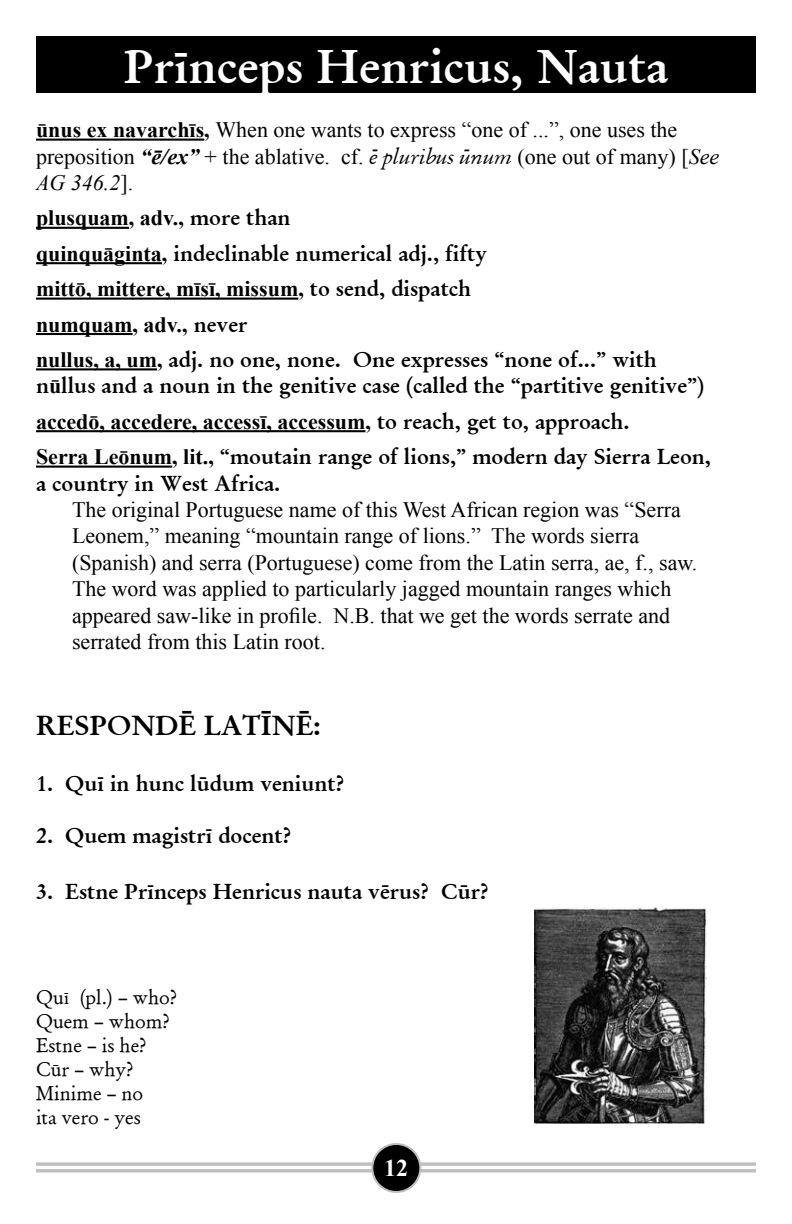
<style>
.page{position:relative;width:792px;height:1224px;background:#fff}
.page>*{position:absolute;margin:0;border:0;box-sizing:border-box;transform-origin:0 0}
.t1{font:48px "Garamond Macron Bold By Paul Kennett";color:#fff}
.t2{font:28px "Garamond Macron Bold By Paul Kennett";color:#000}
.t3{font:700 24px "Times New Roman";color:#fff}
.t4{font:22px/26.4px "Times New Roman";color:#000}
.t5{font:22px/26.4px "Garamond Macron Bold By Paul Kennett";color:#000}
.t6{font:700 22px/35.4px "Times New Roman";color:#000}
.t7{font:20px/24px "Garamond Macronby Paul Kennett";color:#000}
.s1{font-weight:700}
.s2{font-weight:700;font-style:italic}
.s3{font-family:"Garamond Macron Italics By Paul Kennett"}
.s4{font-style:italic}
.s5{font-family:"Garamond Macron Bold By Paul Kennett";font-weight:400}
.s6{font-family:"Times New Roman";font-weight:700}
</style>
<div class="page">
<div style="left:36px;top:36px;width:720px;height:56px;background:#000"></div>
<svg style="left:36px;top:1162px;width:720px;height:4px;background:#c7c8ca"></svg>
<hr style="left:36px;top:1169px;width:720px;height:3px;background:#bcbec0">
<div style="left:372px;top:1144px;width:48px;height:48px;background:#000;border-radius:50%"></div>
<div style="left:371px;top:1143px;width:50px;height:50px;border:2px solid #bcbec0;border-radius:50%"></div>
<hr style="left:36px;top:139px;width:168px;height:2px;background:#000">
<hr style="left:36px;top:227px;width:93px;height:2px;background:#000">
<hr style="left:36px;top:262px;width:126px;height:2px;background:#000">
<hr style="left:36px;top:298px;width:262px;height:2px;background:#000">
<hr style="left:36px;top:333px;width:97px;height:2px;background:#000">
<hr style="left:36px;top:368px;width:121px;height:2px;background:#000">
<hr style="left:36px;top:430px;width:329px;height:2px;background:#000">
<hr style="left:36px;top:466px;width:136px;height:2px;background:#000">
<img style="left:534px;top:908px;width:172px;height:216px">
<h1 class="t1" style="left:124px;top:34px;width:546px">Prïnceps Henricus, Nauta</h1>
<p class="t4" style="left:36px;top:116px;width:685px"><span class="s1">ūnus ex navarchīs,</span> When one wants to express “one of ...”, one uses the preposition <span class="s2">“ē/ex”</span> + the ablative. cf. <span class="s3">ë pluribus ünum</span> (one out of many) [<span class="s4">See<br>AG 346.2</span>].</p>
<p class="t6" style="left:36px;top:200px;width:256px">plusquam, adv., <span class="s5">more than</span></p>
<p class="t5" style="left:36px;top:239px;width:452px"><span class="s6">quinquāginta,</span> indeclinable numerical adj., fifty</p>
<p class="t6" style="left:36px;top:271px;width:437px">mittō, mittere, mīsī, missum, <span class="s5">to send, dispatch </span>numquam, adv., <span class="s5">never</span></p>
<p class="t5" style="left:36px;top:346px;width:670px"><span class="s6">nullus, a, um,</span> adj. no one, none. One expresses “none of...” with n<span class="s6">ū</span>llus and a noun in the genitive case (called the “partitive genitive”)</p>
<p class="t6" style="left:36px;top:403px;width:595px">accedō, accedere, accessī, accessum, <span class="s5">to reach, get to, approach.</span></p>
<p class="t5" style="left:36px;top:443px;width:677px"><span class="s6">Serra Leōnum, lit.,</span> “moutain range of lions,” modern day Sierra Leon, a country in West Africa.</p>
<p class="t4" style="left:72px;top:496px;width:627px">The original Portuguese name of this West African region was “Serra Leonem,” meaning “mountain range of lions.” The words sierra (Spanish) and serra (Portuguese) come from the Latin serra, ae, f., saw.<br>The word was applied to particularly jagged mountain ranges which appeared saw-like in profile. N.B. that we get the words serrate and serrated from this Latin root.</p>
<p class="t2" style="left:36px;top:707px;width:287px">Respondë Latïnë:</p>
<p class="t5" style="left:36px;top:769px;width:310px">1. Quï in hunc lüdum veniunt?</p>
<p class="t5" style="left:36px;top:822px;width:257px">2. Quem magistrï docent?</p>
<p class="t5" style="left:36px;top:877px;width:454px">3. Estne Prïnceps Henricus nauta vërus? Cür?</p>
<p class="t7" style="left:36px;top:985px;width:143px">Quï (pl.) – who?<br>Quem – whom?<br>Estne – is he?<br>Cür – why?<br>Minime – no<br>ita vero - yes</p>
<p class="t3" style="left:384px;top:1152px;width:25px">12</p>
</div>
